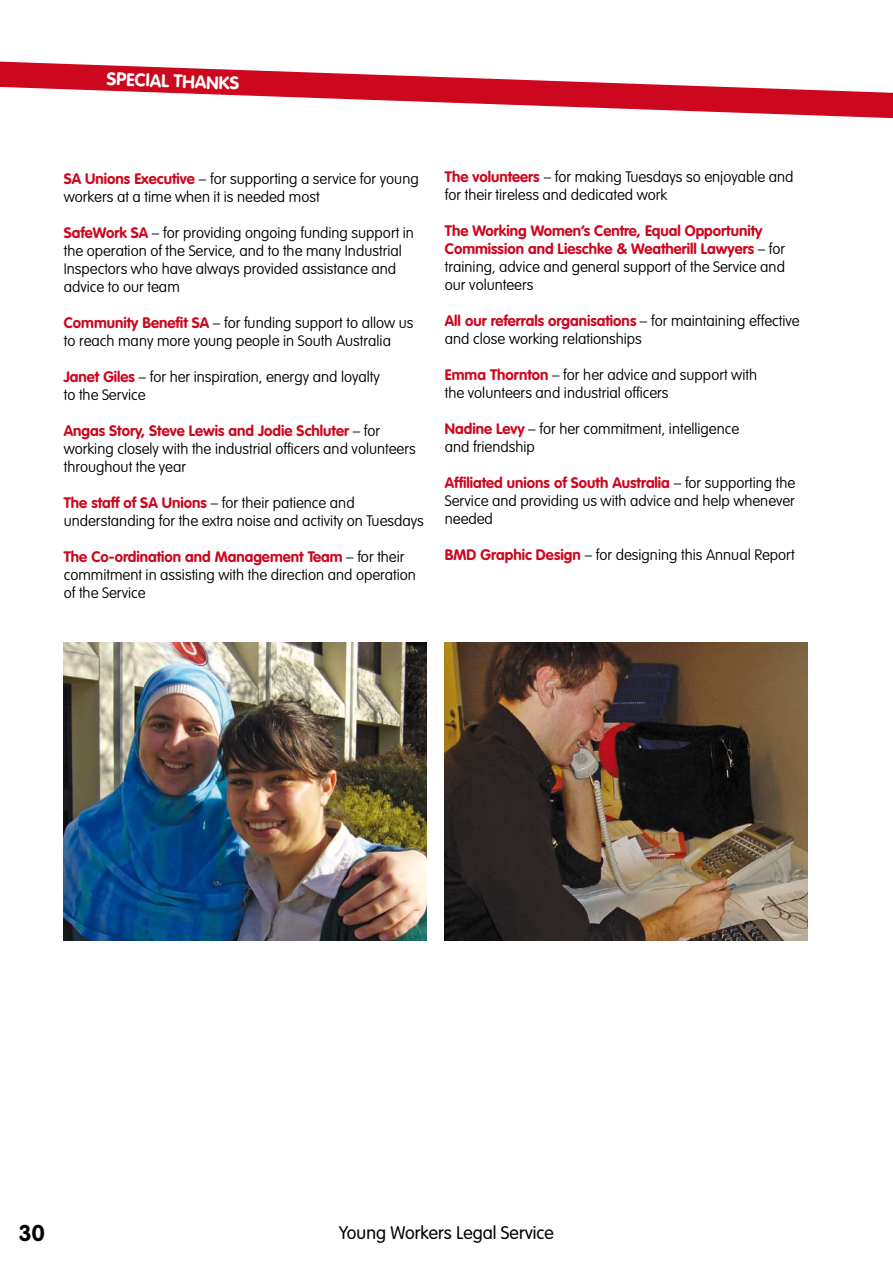
<style>
.page{position:relative;width:893px;height:1263px;background:#fff}
.page>*{position:absolute;margin:0;border:0;box-sizing:border-box;transform-origin:0 0}
.t1{font:700 22.5px "VAG Rounded";color:#000}
.t2{font:300 18px "VAG Rounded";color:#000}
.t3{font:700 18px "VAG Rounded";color:#fff}
.t4{font:100 15px/18px "VAG Rounded";color:#000}
.t5{font:700 15px/18px "VAG Rounded";color:#cc071e}
.s1{font-weight:700;color:#cc071e}
.s2{font-weight:100;color:#000}
</style>
<div class="page">
<svg style="left:0;top:61px;width:893px;height:58px"></svg>
<img style="left:445px;top:642px;width:363px;height:298px">
<img style="left:64px;top:642px;width:363px;height:298px">
<p class="t3" style="left:107px;top:68px;width:134px;rotate:2deg">SPECIAL THANKS</p>
<p class="t4" style="left:64px;top:169px;width:356px"><span class="s1">SA Unions Executive</span> – for supporting a service for young workers at a time when it is needed most</p>
<p class="t4" style="left:64px;top:223px;width:352px"><span class="s1">SafeWork SA</span> – for providing ongoing funding support in the operation of the Service, and to the many Industrial Inspectors who have always provided assistance and advice to our team</p>
<p class="t4" style="left:64px;top:313px;width:351px"><span class="s1">Community Benefit SA</span> – for funding support to allow us to reach many more young people in South Australia</p>
<p class="t4" style="left:64px;top:367px;width:318px"><span class="s1">Janet Giles</span> – for her inspiration, energy and loyalty to the Service</p>
<p class="t4" style="left:64px;top:421px;width:353px"><span class="s1">Angas Story, Steve Lewis and Jodie Schluter</span> – for working closely with the industrial officers and volunteers throughout the year</p>
<p class="t4" style="left:64px;top:493px;width:362px"><span class="s1">The staff of SA Unions</span> – for their patience and understanding for the extra noise and activity on Tuesdays</p>
<p class="t4" style="left:64px;top:547px;width:354px"><span class="s1">The Co-ordination and Management Team</span> – for their commitment in assisting with the direction and operation of the Service</p>
<p class="t4" style="left:445px;top:168px;width:350px"><span class="s1">The volunteers</span> – for making Tuesdays so enjoyable and for their tireless and dedicated work</p>
<p class="t5" style="left:445px;top:221px;width:342px">The Working Women’s Centre, Equal Opportunity Commission and Lieschke &amp; Weatherill Lawyers <span class="s2">– for training, advice and general support of the Service and our volunteers</span></p>
<p class="t4" style="left:445px;top:312px;width:356px"><span class="s1">All our referrals organisations</span> – for maintaining effective and close working relationships</p>
<p class="t4" style="left:445px;top:366px;width:314px"><span class="s1">Emma Thornton</span> – for her advice and support with the volunteers and industrial officers</p>
<p class="t4" style="left:445px;top:420px;width:296px"><span class="s1">Nadine Levy</span> – for her commitment, intelligence and friendship</p>
<p class="t4" style="left:445px;top:474px;width:352px;text-align:justify"><span class="s1">Affiliated unions of South Australia</span> – for supporting the Service and providing us with advice and help whenever needed</p>
<p class="t4" style="left:445px;top:546px;width:351px"><span class="s1">BMD Graphic Design</span> – for designing this Annual Report</p>
<h1 class="t1" style="left:19px;top:1220px;width:27px">30</h1>
<p class="t2" style="left:339px;top:1222px;width:216px">Young Workers Legal Service</p>
</div>
